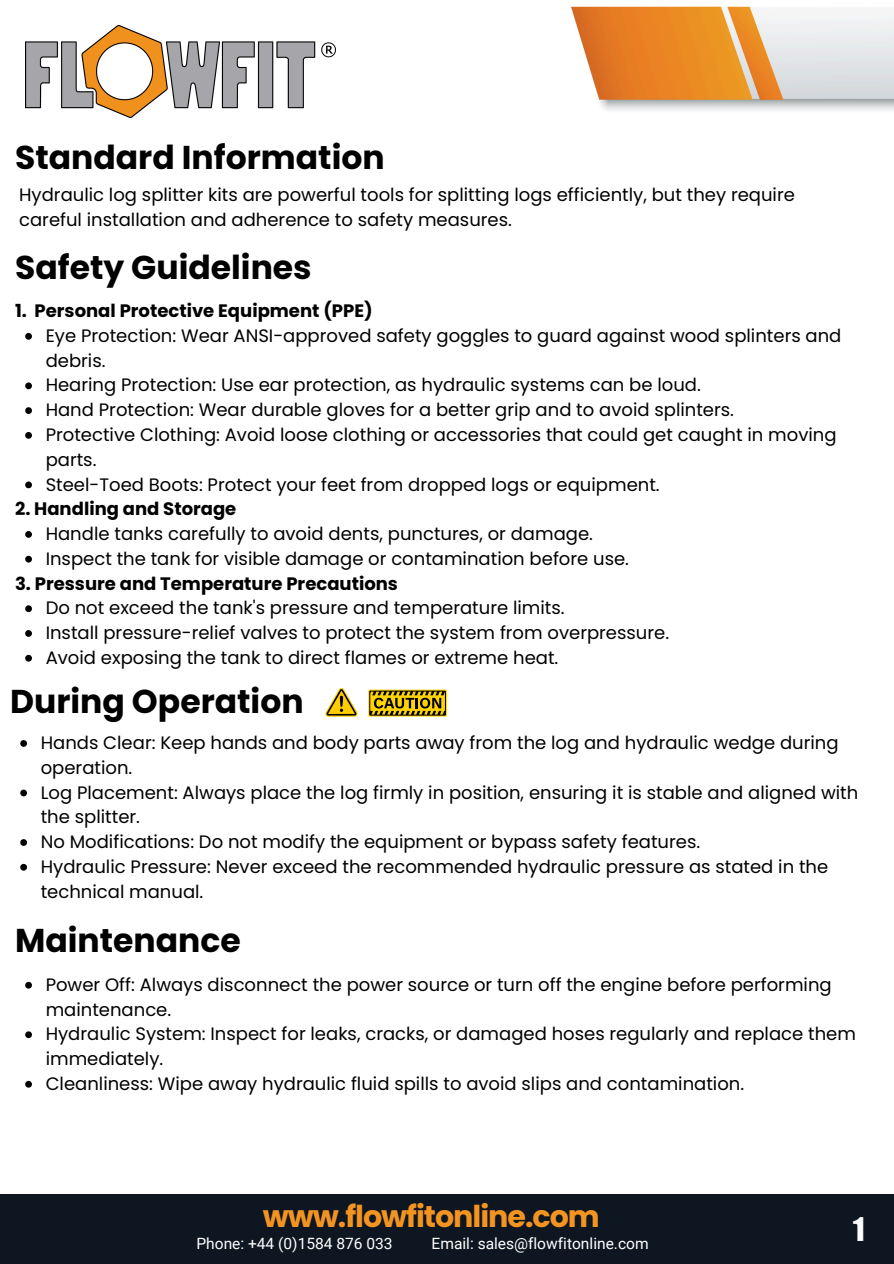
<style>
.page{position:relative;width:894px;height:1264px;background:#fff}
.page>*{position:absolute;margin:0;border:0;box-sizing:border-box;transform-origin:0 0}
.t1{font:33.3px "Impact LT Std";color:#fff}
.t2{font:700 33px "Poppins";color:#000}
.t3{font:700 30.15px "Poppins";letter-spacing:-.035em;color:#f39420}
.t4{font:18px/24.8px "Poppins";color:#000}
.t5{font:700 18px "Poppins";color:#000}
.t6{font:15.6px "Roboto";color:#fff}
</style>
<div class="page">
<img style="left:26px;top:26px;width:309px;height:91px">
<div style="left:0;top:1194px;width:893px;height:69px;background:#0d1621"></div>
<img style="left:571px;top:7px;width:322px;height:104px">
<svg style="left:25px;top:333px;width:7px;height:7px"></svg>
<svg style="left:25px;top:382px;width:7px;height:7px"></svg>
<svg style="left:25px;top:407px;width:7px;height:7px"></svg>
<svg style="left:25px;top:432px;width:7px;height:7px"></svg>
<svg style="left:25px;top:481px;width:7px;height:7px"></svg>
<svg style="left:25px;top:531px;width:7px;height:7px"></svg>
<svg style="left:25px;top:556px;width:7px;height:6px"></svg>
<svg style="left:25px;top:605px;width:7px;height:7px"></svg>
<svg style="left:25px;top:630px;width:7px;height:7px"></svg>
<svg style="left:25px;top:655px;width:7px;height:6px"></svg>
<svg style="left:20px;top:740px;width:7px;height:6px"></svg>
<svg style="left:20px;top:789px;width:7px;height:7px"></svg>
<svg style="left:20px;top:839px;width:7px;height:6px"></svg>
<svg style="left:20px;top:863px;width:7px;height:7px"></svg>
<svg style="left:25px;top:981px;width:7px;height:7px"></svg>
<svg style="left:25px;top:1031px;width:7px;height:7px"></svg>
<svg style="left:25px;top:1080px;width:7px;height:7px"></svg>
<svg style="left:325px;top:688px;width:33px;height:28px"></svg>
<svg style="left:368px;top:689px;width:79px;height:27px"></svg>
<svg style="left:369px;top:690px;width:77px;height:25px;background:#997f00"></svg>
<p class="t2" style="left:15px;top:135px;width:371px">Standard Information</p>
<p class="t4" style="left:19px;top:183px;width:777px">Hydraulic log splitter kits are powerful tools for splitting logs efficiently, but they require careful installation and adherence to safety measures.</p>
<h3 class="t2" style="left:15px;top:244px;width:298px">Safety Guidelines</h3>
<p class="t5" style="left:15px;top:298px;width:359px">1. Personal Protective Equipment (PPE)</p>
<p class="t4" style="left:46px;top:323px;width:797px">Eye Protection: Wear ANSI-approved safety goggles to guard against wood splinters and debris.</p>
<p class="t4" style="left:46px;top:373px;width:656px">Hearing Protection: Use ear protection, as hydraulic systems can be loud.</p>
<p class="t4" style="left:46px;top:397px;width:689px">Hand Protection: Wear durable gloves for a better grip and to avoid splinters.</p>
<h2 class="t4" style="left:46px;top:422px;width:792px">Protective Clothing: Avoid loose clothing or accessories that could get caught in moving parts.</h2>
<p class="t4" style="left:46px;top:472px;width:615px">Steel-Toed Boots: Protect your feet from dropped logs or equipment.</p>
<p class="t5" style="left:15px;top:496px;width:223px">2. Handling and Storage</p>
<h2 class="t4" style="left:46px;top:521px;width:548px">Handle tanks carefully to avoid dents, punctures, or damage.</h2>
<p class="t4" style="left:46px;top:546px;width:584px">Inspect the tank for visible damage or contamination before use.</p>
<p class="t5" style="left:15px;top:570px;width:384px">3. Pressure and Temperature Precautions</p>
<p class="t4" style="left:46px;top:595px;width:520px">Do not exceed the tank's pressure and temperature limits.</p>
<h1 class="t4" style="left:46px;top:620px;width:624px">Install pressure-relief valves to protect the system from overpressure.</h1>
<p class="t4" style="left:46px;top:645px;width:514px">Avoid exposing the tank to direct flames or extreme heat.</p>
<p class="t2" style="left:10px;top:678px;width:295px">During Operation</p>
<p class="t4" style="left:41px;top:730px;width:799px">Hands Clear: Keep hands and body parts away from the log and hydraulic wedge during operation.</p>
<p class="t4" style="left:41px;top:780px;width:818px">Log Placement: Always place the log firmly in position, ensuring it is stable and aligned with the splitter.</p>
<p class="t4" style="left:41px;top:829px;width:660px">No Modifications: Do not modify the equipment or bypass safety features.</p>
<p class="t4" style="left:41px;top:854px;width:788px">Hydraulic Pressure: Never exceed the recommended hydraulic pressure as stated in the technical manual.</p>
<h1 class="t2" style="left:15px;top:917px;width:227px">Maintenance</h1>
<p class="t4" style="left:46px;top:972px;width:787px">Power Off: Always disconnect the power source or turn off the engine before performing maintenance.</p>
<p class="t4" style="left:46px;top:1021px;width:811px">Hydraulic System: Inspect for leaks, cracks, or damaged hoses regularly and replace them immediately.</p>
<p class="t4" style="left:46px;top:1071px;width:699px">Cleanliness: Wipe away hydraulic fluid spills to avoid slips and contamination.</p>
<p class="t3" style="left:263px;top:1195px;width:338px">www.flowfitonline.com</p>
<h1 class="t6" style="left:196px;top:1233px;width:198px">Phone: +44 (0)1584 876 033</h1>
<h2 class="t6" style="left:431px;top:1233px;width:218px">Email: sales@flowfitonline.com</h2>
<h1 class="t1" style="left:833px;top:1216px;width:32px">11</h1>
</div>
